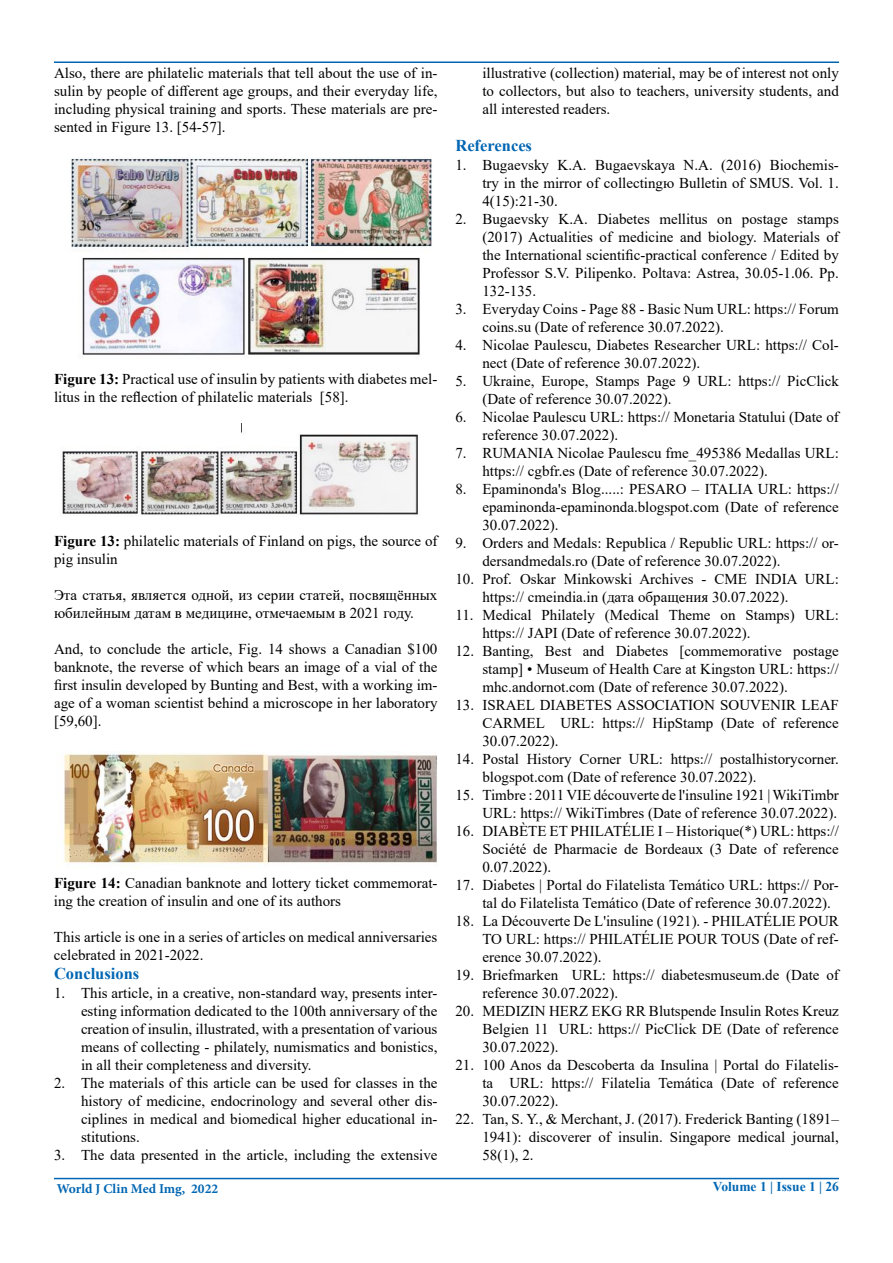
<style>
.page{position:relative;width:893px;height:1263px;background:#fff}
.page>*{position:absolute;margin:0;border:0;box-sizing:border-box;transform-origin:0 0}
.t1{font:700 16.5px "Times New Roman";color:#0066b3}
.t2{font:15px/18px "Times New Roman";color:#000}
.t3{font:700 13.5px "Minion Pro";color:#0066b3}
.t4{font:700 13.5px "Times New Roman";color:#0066b3}
.s1{font-weight:700}
</style>
<div class="page">
<hr style="left:54px;top:1178px;width:785px;height:1px;background:#0066b3">
<hr style="left:54px;top:62px;width:785px;height:1px;background:#0066b3">
<img style="left:71px;top:157px;width:361px;height:200px">
<img style="left:62px;top:424px;width:356px;height:91px">
<img style="left:63px;top:751px;width:375px;height:117px">
<p class="t2" style="left:54px;top:63px;width:385px;text-align:justify">Also, there are philatelic materials that tell about the use of in&shy;sulin by people of different age groups, and their everyday life, including physical training and sports. These materials are pre&shy;sented in Figure 13. [54-57].</p>
<p class="t2" style="left:54px;top:369px;width:385px"><span class="s1">Figure 13:</span> Practical use of insulin by patients with diabetes mel&shy;litus in the reflection of philatelic materials [58].</p>
<p class="t2" style="left:54px;top:531px;width:385px"><span class="s1">Figure 13:</span> philatelic materials of Finland on pigs, the source of pig insulin</p>
<p class="t2" style="left:54px;top:585px;width:385px">Эта статья, является одной, из серии статей, посвящённых юбилейным датам в медицине, отмечаемым в 2021 году.</p>
<p class="t2" style="left:54px;top:639px;width:385px;text-align:justify">And, to conclude the article, Fig. 14 shows a Canadian $100 banknote, the reverse of which bears an image of a vial of the first insulin developed by Bunting and Best, with a working im&shy;age of a woman scientist behind a microscope in her laboratory [59,60].</p>
<p class="t2" style="left:54px;top:873px;width:385px"><span class="s1">Figure 14:</span> Canadian banknote and lottery ticket commemorat&shy;ing the creation of insulin and one of its authors</p>
<p class="t2" style="left:54px;top:927px;width:385px">This article is one in a series of articles on medical anniversaries celebrated in 2021-2022.</p>
<p class="t1" style="left:54px;top:962px;width:87px">Conclusions</p>
<p class="t2" style="left:81px;top:983px;width:358px;text-align:justify;text-indent:-27px">1. This article, in a creative, non-standard way, presents inter&shy;esting information dedicated to the 100th anniversary of the creation of insulin, illustrated, with a presentation of various means of collecting - philately, numismatics and bonistics, in all their completeness and diversity.</p>
<p class="t2" style="left:81px;top:1073px;width:358px;text-align:justify;text-indent:-27px">2. The materials of this article can be used for classes in the history of medicine, endocrinology and several other dis&shy;ciplines in medical and biomedical higher educational in&shy;stitutions.</p>
<p class="t2" style="left:54px;top:1145px;width:385px">3. The data presented in the article, including the extensive</p>
<p class="t2" style="left:482px;top:63px;width:358px;text-align:justify">illustrative (collection) material, may be of interest not only to collectors, but also to teachers, university students, and all interested readers.</p>
<p class="t1" style="left:455px;top:134px;width:78px">References</p>
<p class="t2" style="left:482px;top:155px;width:358px;text-align:justify;text-indent:-27px">1. Bugaevsky K.A. Bugaevskaya N.A. (2016) Biochemis&shy;try in the mirror of collectingю Bulletin of SMUS. Vol. 1.<br>4(15):21-30.</p>
<p class="t2" style="left:482px;top:209px;width:358px;text-align:justify;text-indent:-27px">2. Bugaevsky K.A. Diabetes mellitus on postage stamps (2017) Actualities of medicine and biology. Materials of the International scientific-practical conference / Edited by Professor S.V. Pilipenko. Poltava: Astrea, 30.05-1.06. Рр.<br>132-135.</p>
<p class="t2" style="left:482px;top:299px;width:358px;text-indent:-27px">3. Everyday Coins - Page 88 - Basic Num URL: https:// Forum coins.su (Date of reference 30.07.2022).</p>
<p class="t2" style="left:482px;top:335px;width:358px;text-indent:-27px">4. Nicolae Paulescu, Diabetes Researcher URL: https:// Col&shy;nect (Date of reference 30.07.2022).</p>
<p class="t2" style="left:482px;top:371px;width:358px;text-indent:-27px">5. Ukraine, Europe, Stamps Page 9 URL: https:// PicClick (Date of reference 30.07.2022).</p>
<p class="t2" style="left:482px;top:407px;width:358px;text-indent:-27px">6. Nicolae Paulescu URL: https:// Monetaria Statului (Date of reference 30.07.2022).</p>
<p class="t2" style="left:482px;top:443px;width:358px;text-indent:-27px">7. RUMANIA Nicolae Paulescu fme_495386 Medallas URL: https:// cgbfr.es (Date of reference 30.07.2022).</p>
<p class="t2" style="left:482px;top:479px;width:358px;text-align:justify;text-indent:-27px">8. Epaminonda's Blog.....: PESARO – ITALIA URL: https:// epaminonda-epaminonda.blogspot.com (Date of reference 30.07.2022).</p>
<p class="t2" style="left:482px;top:533px;width:358px;text-indent:-27px">9. Orders and Medals: Republica / Republic URL: https:// or&shy;dersandmedals.ro (Date of reference 30.07.2022).</p>
<p class="t2" style="left:482px;top:569px;width:358px;text-indent:-27px">10. Prof. Oskar Minkowski Archives - CME INDIA URL: https:// cmeindia.in (дата обращения 30.07.2022).</p>
<p class="t2" style="left:482px;top:605px;width:358px;text-indent:-27px">11. Medical Philately (Medical Theme on Stamps) URL: https:// JAPI (Date of reference 30.07.2022).</p>
<p class="t2" style="left:482px;top:641px;width:358px;text-align:justify;text-indent:-27px">12. Banting, Best and Diabetes [commemorative postage stamp] • Museum of Health Care at Kingston URL: https:// mhc.andornot.com (Date of reference 30.07.2022).</p>
<p class="t2" style="left:482px;top:695px;width:358px;text-align:justify;text-indent:-27px">13. ISRAEL DIABETES ASSOCIATION SOUVENIR LEAF CARMEL URL: https:// HipStamp (Date of reference 30.07.2022).</p>
<p class="t2" style="left:482px;top:749px;width:358px;text-indent:-27px">14. Postal History Corner URL: https:// postalhistorycorner. blogspot.com (Date of reference 30.07.2022).</p>
<p class="t2" style="left:455px;top:785px;width:385px;text-align:right">15. Timbre : 2011 VIE découverte de l'insuline 1921 | WikiTimbr<br>URL: https:// WikiTimbres (Date of reference 30.07.2022).</p>
<p class="t2" style="left:482px;top:821px;width:358px;text-align:justify;text-indent:-27px">16. DIABÈTE ET PHILATÉLIE I – Historique(*) URL: https:// Société de Pharmacie de Bordeaux (3 Date of reference 0.07.2022).</p>
<p class="t2" style="left:482px;top:875px;width:358px;text-indent:-27px">17. Diabetes | Portal do Filatelista Temático URL: https:// Por&shy;tal do Filatelista Temático (Date of reference 30.07.2022).</p>
<p class="t2" style="left:482px;top:911px;width:358px;text-align:justify;text-indent:-27px">18. La Découverte De L'insuline (1921). - PHILATÉLIE POUR TO URL: https:// PHILATÉLIE POUR TOUS (Date of ref&shy;erence 30.07.2022).</p>
<p class="t2" style="left:482px;top:965px;width:358px;text-indent:-27px">19. Briefmarken URL: https:// diabetesmuseum.de (Date of reference 30.07.2022).</p>
<p class="t2" style="left:482px;top:1001px;width:358px;text-align:justify;text-indent:-27px">20. MEDIZIN HERZ EKG RR Blutspende Insulin Rotes Kreuz Belgien 11 URL: https:// PicClick DE (Date of reference 30.07.2022).</p>
<p class="t2" style="left:482px;top:1055px;width:358px;text-align:justify;text-indent:-27px">21. 100 Anos da Descoberta da Insulina | Portal do Filatelis&shy;ta URL: https:// Filatelia Temática (Date of reference 30.07.2022).</p>
<p class="t2" style="left:482px;top:1109px;width:358px;text-align:justify;text-indent:-27px">22. Tan, S. Y., &amp; Merchant, J. (2017). Frederick Banting (1891– 1941): discoverer of insulin. Singapore medical journal, 58(1), 2.</p>
<p class="t3" style="left:57px;top:1179px;width:163px">World J Clin Med Img, 2022</p>
<p class="t4" style="left:713px;top:1177px;width:128px">Volume 1 | Issue 1 | 26</p>
</div>
